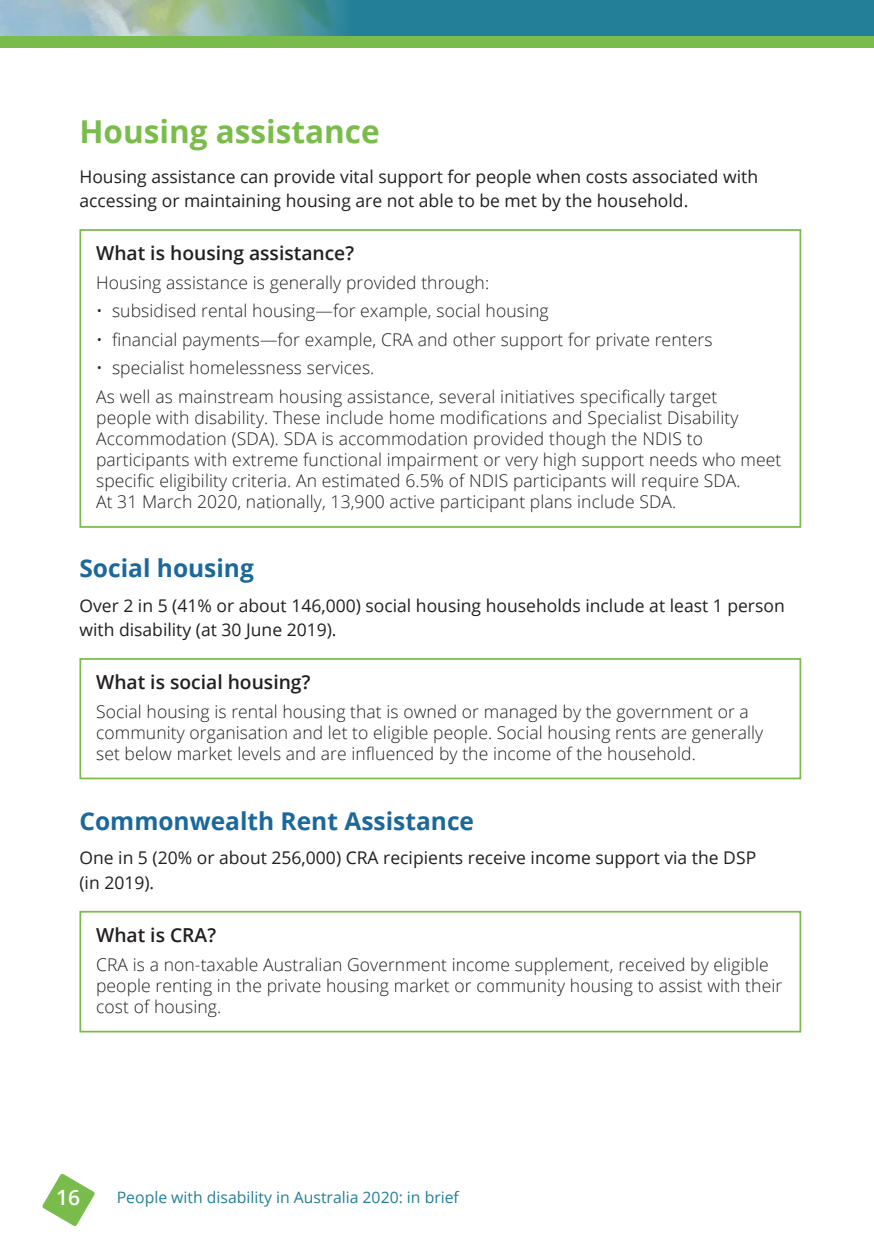
<style>
.page{position:relative;width:874px;height:1241px;background:#fff}
.page>*{position:absolute;margin:0;border:0;box-sizing:border-box;transform-origin:0 0}
.t1{font:700 31.5px "Open Sans";color:#7abc4b}
.t2{font:700 24.5px "Open Sans";color:#1b689b}
.t3{font:600 21px "Open Sans";color:#fff}
.t4{font:600 19.25px "Open Sans";color:#231f20}
.t5{font:300 17.5px/21px "Open Sans";letter-spacing:.005em;color:#231f20}
.t6{font:17.5px/24.5px "Open Sans";color:#231f20}
.t7{font:15.75px "Open Sans";color:#237f97}
</style>
<div class="page">
<div style="left:0;top:0;width:873px;height:48px;background:#7abc4b"></div>
<div style="left:0;top:0;width:873px;height:36px;background:#237f97"></div>
<svg style="left:42px;top:1174px;width:53px;height:52px"></svg>
<img style="left:0;top:0;width:343px;height:36px">
<div style="left:79px;top:229px;width:721px;height:298px;border:2px solid #7abc4b"></div>
<div style="left:79px;top:658px;width:721px;height:121px;border:2px solid #7abc4b"></div>
<div style="left:79px;top:910px;width:721px;height:122px;border:2px solid #7abc4b"></div>
<h1 class="t1" style="left:79px;top:109px;width:302px">Housing assistance</h1>
<p class="t6" style="left:79px;top:163px;width:679px">Housing assistance can provide vital support for people when costs associated with accessing or maintaining housing are not able to be met by the household .</p>
<p class="t4" style="left:96px;top:240px;width:259px">What is housing assistance?</p>
<p class="t5" style="left:96px;top:271px;width:394px">Housing assistance is generally provided through:</p>
<p class="t5" style="left:96px;top:300px;width:454px">• subsidised rental housing—for example, social housing</p>
<p class="t5" style="left:96px;top:328px;width:617px">• financial payments—for example, CRA and other support for private renters</p>
<p class="t5" style="left:96px;top:353px;width:622px;line-height:28.3px">• specialist homelessness services.<br>As well as mainstream housing assistance, several initiatives specifically target</p>
<p class="t5" style="left:96px;top:406px;width:686px">people with disability. These include home modifications and Specialist Disability Accommodation (SDA). SDA is accommodation provided though the NDIS to participants with extreme functional impairment or very high support needs who meet specific eligibility criteria. An estimated 6.5% of NDIS participants will require SDA.<br>At 31 March 2020, nationally, 13,900 active participant plans include SDA.</p>
<h2 class="t2" style="left:79px;top:551px;width:176px">Social housing</h2>
<p class="t6" style="left:79px;top:592px;width:706px">Over 2 in 5 (41% or about 146,000) social housing households include at least 1 person with disability (at 30 June 2019) .</p>
<p class="t4" style="left:96px;top:669px;width:216px">What is social housing?</p>
<p class="t5" style="left:96px;top:700px;width:668px">Social housing is rental housing that is owned or managed by the government or a community organisation and let to eligible people. Social housing rents are generally set below market levels and are influenced by the income of the household.</p>
<h2 class="t2" style="left:79px;top:803px;width:396px">Commonwealth Rent Assistance</h2>
<p class="t6" style="left:79px;top:845px;width:678px">One in 5 (20% or about 256,000) CRA recipients receive income support via the DSP (in 2019) .</p>
<p class="t4" style="left:96px;top:921px;width:121px">What is CRA?</p>
<p class="t5" style="left:96px;top:953px;width:687px">CRA is a non‑taxable Australian Government income supplement, received by eligible people renting in the private housing market or community housing to assist with their cost of housing.</p>
<p class="t3" style="left:56px;top:1183px;width:25px">16</p>
<p class="t7" style="left:117px;top:1185px;width:343px">People with disability in Australia 2020: in brief</p>
</div>
